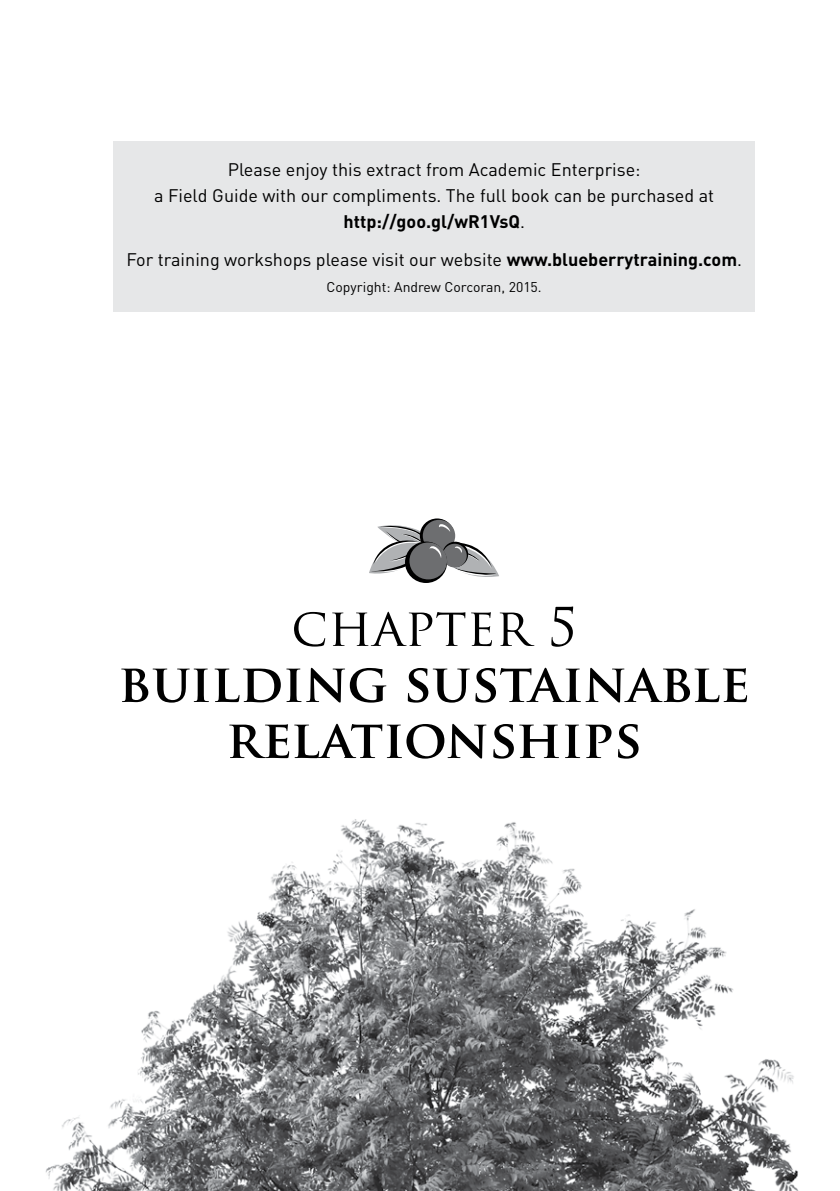
<style>
.page{position:relative;width:840px;height:1191px;background:#fff}
.page>*{position:absolute;margin:0;border:0;box-sizing:border-box;transform-origin:0 0}
.t1{font:700 52px/56px "Trajan Pro";color:#000;text-align:center}
.t2{font:52px "Trajan Pro";color:#000}
.t3{font:18px/26px "DIN";color:#000;text-align:center}
.t4{font:14px "DIN";color:#000}
.s1{font-weight:700}
</style>
<div class="page">
<img style="left:45px;top:819px;width:754px;height:372px">
<div style="left:113px;top:142px;width:641px;height:170px;background:#e6e7e8"></div>
<svg style="left:419px;top:518px;width:35px;height:34px"></svg>
<svg style="left:405px;top:541px;width:42px;height:42px"></svg>
<svg style="left:369px;top:520px;width:130px;height:61px"></svg>
<p class="t3" style="left:154px;top:157px;width:561px">Please enjoy this extract from Academic Enterprise:<br>a Field Guide with our compliments. The full book can be purchased at <span class="s1">http://goo.gl/wR1VsQ</span>.</p>
<p class="t3" style="left:126px;top:246px;width:616px">For training workshops please visit our website <span class="s1">www.blueberrytraining.com</span>.</p>
<p class="t4" style="left:326px;top:278px;width:216px">Copyright: Andrew Corcoran, 2015.</p>
<h1 class="t2" style="left:291px;top:594px;width:287px">CHAPTER 5</h1>
<h1 class="t1" style="left:118px;top:655px;width:632px">BUILDING SUSTAINABLE<br>RELATIONSHIPS</h1>
</div>
